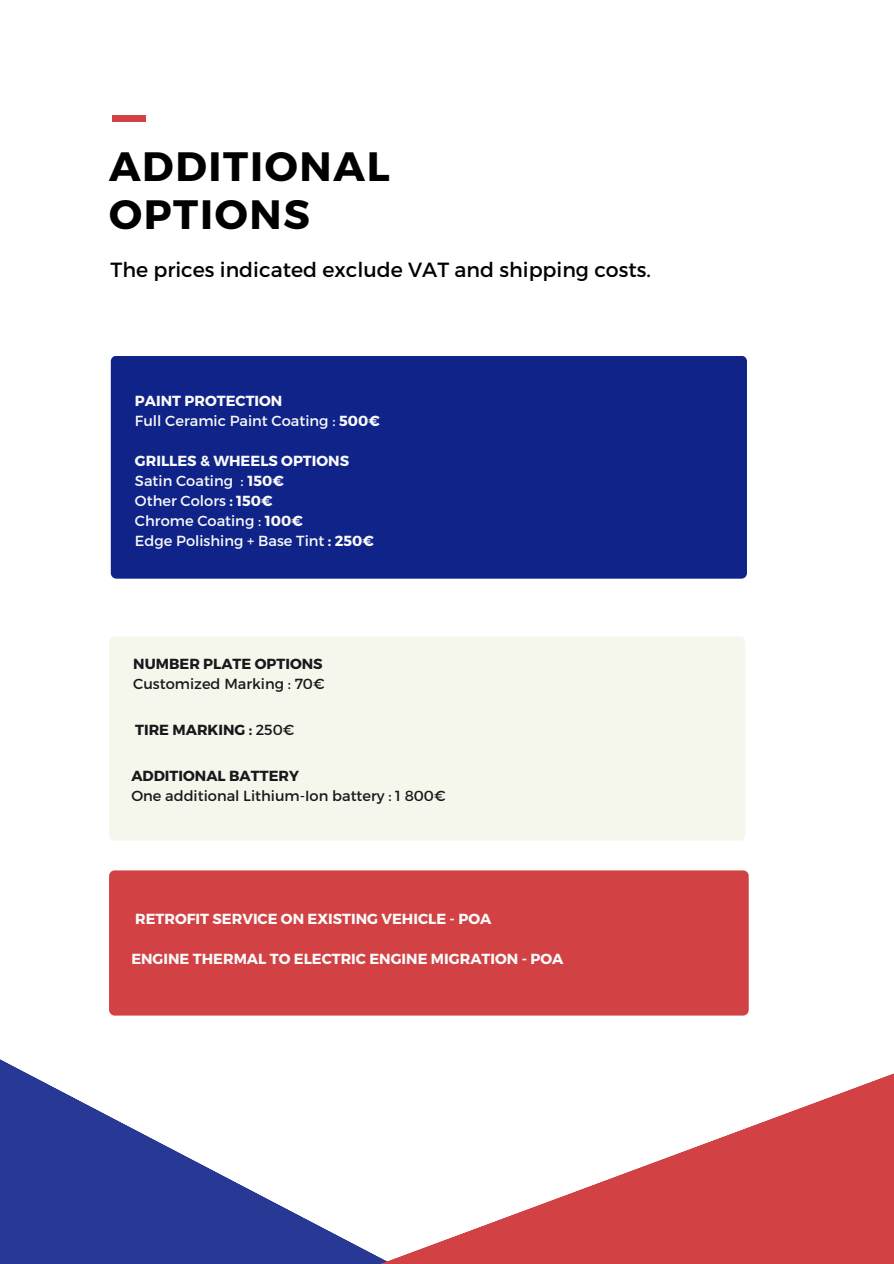
<style>
.page{position:relative;width:894px;height:1264px;background:#fff}
.page>*{position:absolute;margin:0;border:0;box-sizing:border-box;transform-origin:0 0}
.t1{font:700 40.95px/48.2px "Montserrat";letter-spacing:.04em;color:#000}
.t2{font:20.55px "Montserrat";color:#000}
.t3{font:14.55px/20px "Montserrat";color:#fafafa}
.t4{font:700 14.55px "Montserrat";color:#fafafa}
.t5{font:14.55px "Montserrat";color:#1a181b}
.t6{font:700 14.55px "Montserrat";color:#1a181b}
.s1{font-weight:700}
.s2{font-weight:400}
</style>
<div class="page">
<svg style="left:0;top:1059px;width:320px;height:204px;fill:#273995"></svg>
<div style="left:112px;top:115px;width:34px;height:6px;background:#d24143"></div>
<div style="left:109px;top:636px;width:636px;height:204px;background:#f6f7ec;border-radius:6px"></div>
<div style="left:109px;top:870px;width:639px;height:145px;background:#d24143;border-radius:6px"></div>
<div style="left:111px;top:356px;width:635px;height:222px;background:#0f2389"></div>
<svg style="left:320px;top:1074px;width:573px;height:189px"></svg>
<h1 class="t1" style="left:109px;top:140px;width:282px">ADDITIONAL<br>OPTIONS</h1>
<h2 class="t2" style="left:110px;top:256px;width:541px">The prices indicated exclude VAT and shipping costs.</h2>
<p class="t3" style="left:135px;top:390px;width:246px"><span class="s1">PAINT PROTECTION<br></span>Full Ceramic Paint Coating : <span class="s1">500€</span></p>
<p class="t3" style="left:135px;top:450px;width:240px"><span class="s1">GRILLES &amp; WHEELS OPTIONS<br></span>Satin Coating : <span class="s1">150€<br></span>Other Colors <span class="s1">: 150€<br></span>Chrome Coating : <span class="s1">100€<br></span>Edge Polishing + Base Tint <span class="s1">: 250€</span></p>
<p class="t6" style="left:133px;top:654px;width:191px">NUMBER PLATE OPTIONS</p>
<p class="t5" style="left:133px;top:674px;width:193px">Customized Marking : 70€</p>
<p class="t6" style="left:135px;top:720px;width:161px">TIRE MARKING : <span class="s2">250€</span></p>
<p class="t6" style="left:131px;top:766px;width:169px">ADDITIONAL BATTERY</p>
<p class="t5" style="left:131px;top:786px;width:315px">One additional Lithium-Ion battery : 1 800€</p>
<p class="t4" style="left:135px;top:909px;width:357px">RETROFIT SERVICE ON EXISTING VEHICLE - POA</p>
<p class="t4" style="left:131px;top:949px;width:433px">ENGINE THERMAL TO ELECTRIC ENGINE MIGRATION - POA</p>
</div>
